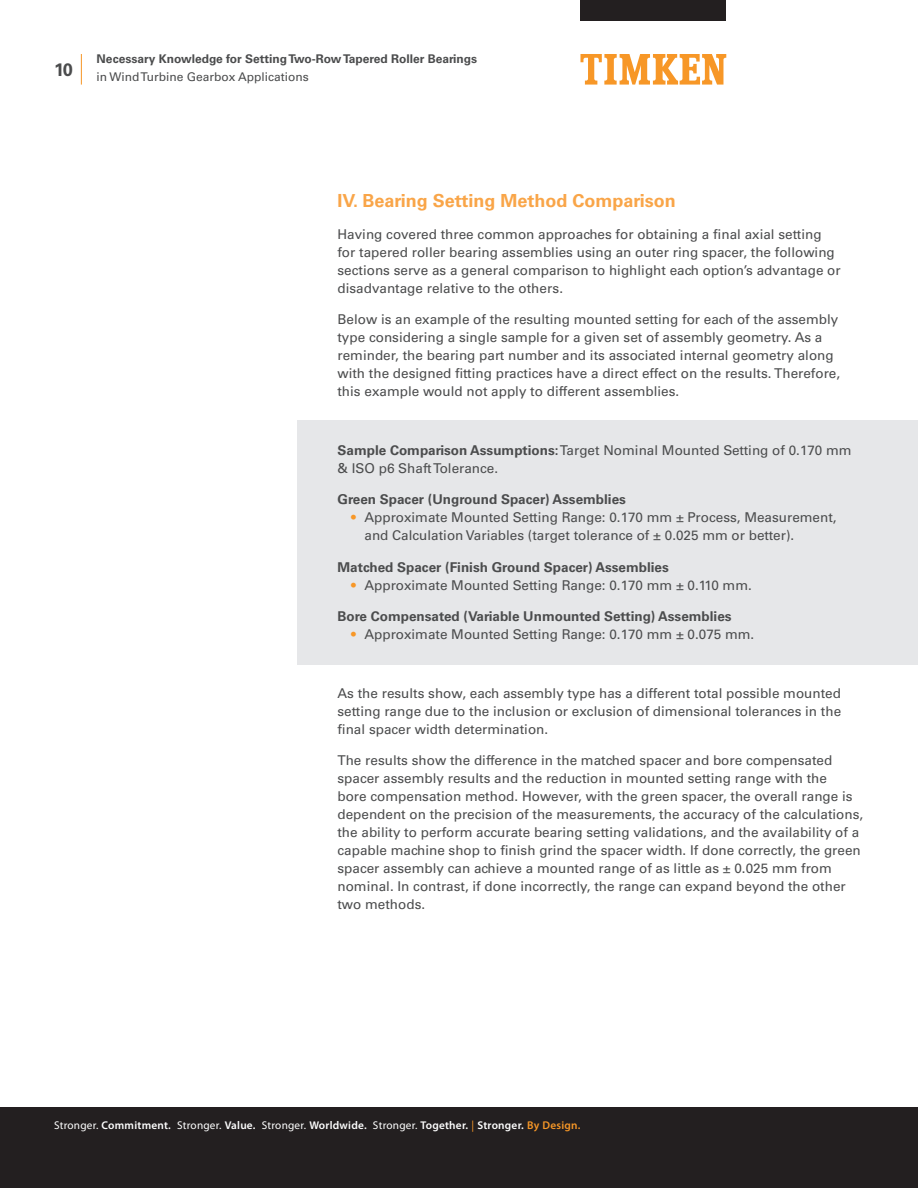
<style>
.page{position:relative;width:918px;height:1188px;background:#fff}
.page>*{position:absolute;margin:0;border:0;box-sizing:border-box;transform-origin:0 0}
.Heading_1{font:700 18px "Univers LT Std";color:#f9a548}
.t1{font:700 18px "Univers LT Std";color:#4b4c4d}
.Body_Copy{font:13.5px/18px "Univers LT Std";color:#4b4c4d}
.Body_Copy-2{font:700 13.5px "Univers LT Std";color:#4b4c4d}
.t2{font:700 12px "Univers LT Std";color:#4b4c4d}
.t3{font:12px "Univers LT Std";color:#4b4c4d}
.t4{font:600 11.25px "Myriad Pro";letter-spacing:.02em;color:#fff}
.s1{font-weight:700}
.s2{color:#f79727}
.s3{font-weight:400}
.s4{font-weight:400;color:#f79727}
</style>
<div class="page">
<svg style="left:580px;top:54px;width:146px;height:31px"></svg>
<div style="left:580px;top:0;width:146px;height:20px;background:#231f20"></div>
<div style="left:0;top:1107px;width:918px;height:81px;background:#231f20"></div>
<hr style="left:81px;top:54px;width:1px;height:31px;background:#f79727">
<div style="left:297px;top:420px;width:621px;height:244px;background:#e6e7e9"></div>
<h1 class="t1" style="left:54px;top:59px;width:20px">10</h1>
<p class="t2" style="left:97px;top:51px;width:382px">Necessary Knowledge for Setting Two-Row Tapered Roller Bearings</p>
<p class="t3" style="left:97px;top:69px;width:214px">in Wind Turbine Gearbox Applications</p>
<p class="Heading_1" style="left:338px;top:191px;width:340px">IV. Bearing Setting Method Comparison</p>
<p class="Body_Copy" style="left:338px;top:225px;width:505px">Having covered three common approaches for obtaining a final axial setting for tapered roller bearing assemblies using an outer ring spacer, the following sections serve as a general comparison to highlight each option’s advantage or disadvantage relative to the others.</p>
<p class="Body_Copy" style="left:338px;top:311px;width:504px">Below is an example of the resulting mounted setting for each of the assembly type considering a single sample for a given set of assembly geometry. As a reminder, the bearing part number and its associated internal geometry along with the designed fitting practices have a direct effect on the results. Therefore, this example would not apply to different assemblies.</p>
<p class="Body_Copy" style="left:338px;top:441px;width:516px"><span class="s1">Sample Comparison Assumptions:</span> Target Nominal Mounted Setting of 0.170 mm &amp; ISO p6 Shaft Tolerance.</p>
<p class="Body_Copy-2" style="left:338px;top:492px;width:290px">Green Spacer (Unground Spacer) Assemblies</p>
<p class="Body_Copy" style="left:364px;top:509px;width:474px;text-indent:-14px"><span class="s2">•</span> Approximate Mounted Setting Range: 0.170 mm ± Process, Measurement, and Calculation Variables (target tolerance of ± 0.025 mm or better).</p>
<p class="Body_Copy-2" style="left:338px;top:559px;width:333px">Matched Spacer (Finish Ground Spacer) Assemblies</p>
<p class="Body_Copy" style="left:351px;top:576px;width:402px"><span class="s2">•</span> Approximate Mounted Setting Range: 0.170 mm ± 0.110 mm.</p>
<p class="Body_Copy-2" style="left:338px;top:609px;width:396px">Bore Compensated (Variable Unmounted Setting) Assemblies</p>
<p class="Body_Copy" style="left:351px;top:626px;width:405px"><span class="s2">•</span> Approximate Mounted Setting Range: 0.170 mm ± 0.075 mm.</p>
<p class="Body_Copy" style="left:338px;top:684px;width:505px;text-align:justify">As the results show, each assembly type has a different total possible mounted setting range due to the inclusion or exclusion of dimensional tolerances in the final spacer width determination.</p>
<p class="Body_Copy" style="left:338px;top:752px;width:527px">The results show the difference in the matched spacer and bore compensated spacer assembly results and the reduction in mounted setting range with the<br>bore compensation method. However, with the green spacer, the overall range is dependent on the precision of the measurements, the accuracy of the calculations, the ability to perform accurate bearing setting validations, and the availability of a capable machine shop to finish grind the spacer width. If done correctly, the green spacer assembly can achieve a mounted range of as little as ± 0.025 mm from nominal. In contrast, if done incorrectly, the range can expand beyond the other two methods.</p>
<p class="t4" style="left:54px;top:1118px;width:528px"><span class="s3">Stronger.</span> Commitment. <span class="s3">Stronger.</span> Value. <span class="s3">Stronger.</span> Worldwide. <span class="s3">Stronger.</span> Together. <span class="s4">|</span> Stronger. <span class="s2">By Design.</span></p>
</div>
